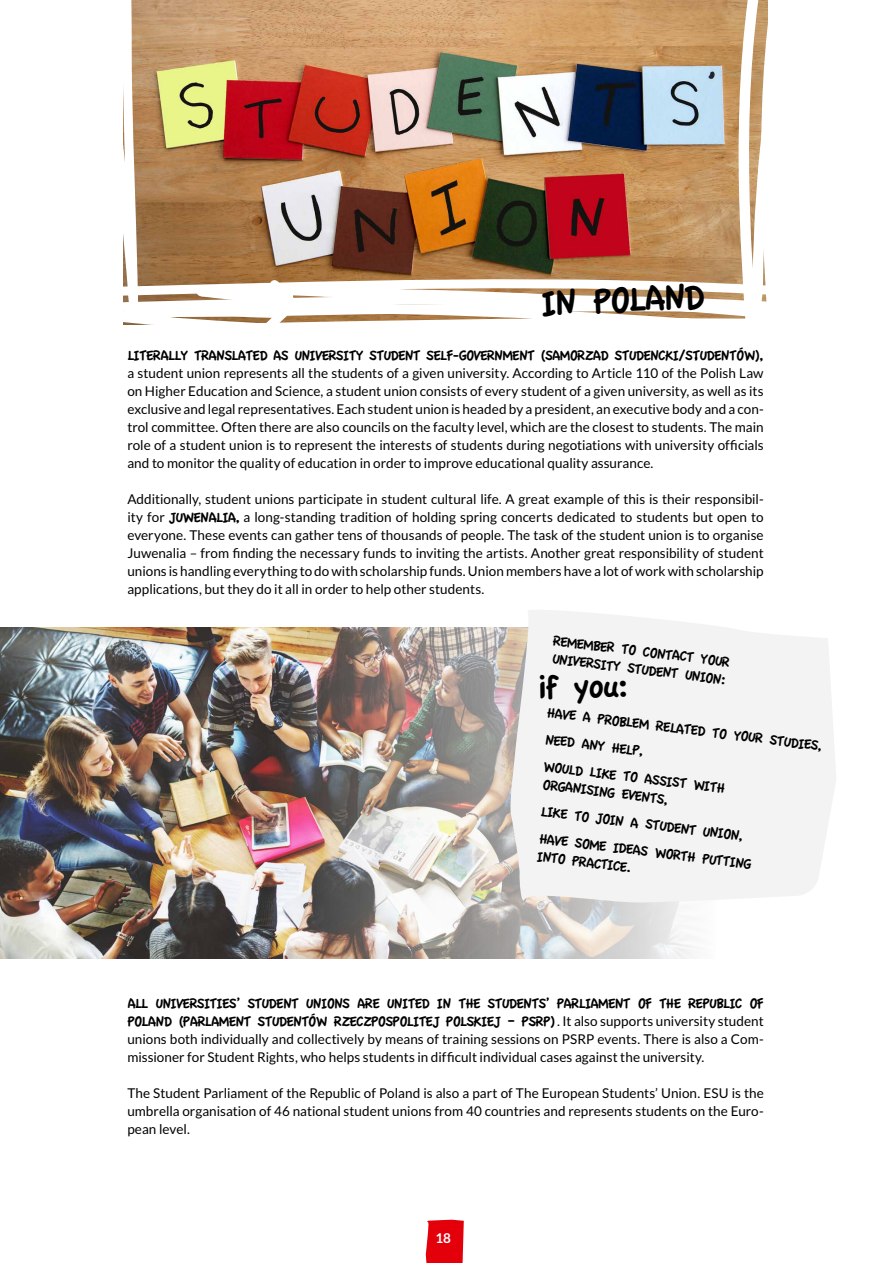
<style>
.page{position:relative;width:893px;height:1263px;background:#fff}
.page>*{position:absolute;margin:0;border:0;box-sizing:border-box;transform-origin:0 0}
.t1{font:37.5px "Apple Casual";color:#000}
.t2{font:33.45px "Apple Casual";color:#000}
.t3{font:15px/18px "Apple Casual";letter-spacing:-.05em;color:#000}
.t4{font:13.5px/18px "Lato";color:#000;text-align:justify}
.t5{font:700 13.5px "Lato";color:#fff}
.s1{font-family:"Apple Casual";font-size:15px}
.s2{font-family:"Lato";font-size:13.5px}
</style>
<div class="page">
<img style="left:0;top:627px;width:696px;height:331px">
<svg style="left:507px;top:610px;width:325px;height:295px;fill:#f3f3f4"></svg>
<img style="left:148px;top:0;width:586px;height:277px">
<svg style="left:734px;top:0;width:23px;height:798px"></svg>
<svg style="left:757px;top:0;width:79px;height:801px"></svg>
<svg style="left:123px;top:0;width:25px;height:277px"></svg>
<svg style="left:123px;top:277px;width:713px;height:16px"></svg>
<svg style="left:123px;top:293px;width:713px;height:84px"></svg>
<svg style="left:256px;top:272px;width:46px;height:67px"></svg>
<svg style="left:425px;top:1220px;width:39px;height:43px;background:#e5141e"></svg>
<p class="t1" style="left:540px;top:284px;width:166px;rotate:-3deg">IN POLAND</p>
<p class="t3" style="left:127px;top:347px;width:638px">LITERALLY TRANSLATED AS UNIVERSITY STUDENT SELF-GOVERNMENT (SAMORZAD STUDENCKI/STUDENTÓW),</p>
<p class="t4" style="left:127px;top:364px;width:638px">a student union represents all the students of a given university. According to Article 110 of the Polish Law on Higher Education and Science, a student union consists of every student of a given university, as well as its exclusive and legal representatives. Each student union is headed by a president, an executive body and a con&shy;trol committee. Often there are also councils on the faculty level, which are the closest to students. The main role of a student union is to represent the interests of students during negotiations with university officials and to monitor the quality of education in order to improve educational quality assurance.</p>
<p class="t4" style="left:127px;top:490px;width:638px">Additionally, student unions participate in student cultural life. A great example of this is their responsibil&shy;ity for <span class="s1">JUWENALIA,</span> a long-standing tradition of holding spring concerts dedicated to students but open to everyone. These events can gather tens of thousands of people. The task of the student union is to organise Juwenalia – from finding the necessary funds to inviting the artists. Another great responsibility of student unions is handling everything to do with scholarship funds. Union members have a lot of work with scholarship applications, but they do it all in order to help other students.</p>
<p class="t3" style="left:694px;top:346px;width:6px">,</p>
<p class="t3" style="left:554px;top:632px;width:180px;rotate:7deg">REMEMBER TO CONTACT YOUR</p>
<p class="t3" style="left:553px;top:650px;width:176px;rotate:7deg">UNIVERSITY STUDENT UNION:</p>
<p class="t3" style="left:548px;top:703px;width:279px;rotate:7deg">HAVE A PROBLEM RELATED TO YOUR STUDIES,</p>
<p class="t2" style="left:537px;top:670px;width:93px;rotate:-1deg">if you:</p>
<p class="t3" style="left:546px;top:730px;width:100px;rotate:7deg">NEED ANY HELP,</p>
<p class="t3" style="left:545px;top:757px;width:184px;rotate:7deg">WOULD LIKE TO ASSIST WITH<br>ORGANISING EVENTS,</p>
<p class="t3" style="left:542px;top:802px;width:205px;rotate:7deg">LIKE TO JOIN A STUDENT UNION,</p>
<p class="t3" style="left:540px;top:829px;width:215px;rotate:7deg">HAVE SOME IDEAS WORTH PUTTING<br>INTO PRACTICE.</p>
<p class="t3" style="left:127px;top:995px;width:638px">ALL UNIVERSITIES’ STUDENT UNIONS ARE UNITED IN THE STUDENTS’ PARLIAMENT OF THE REPUBLIC OF<br>POLAND (PARLAMENT STUDENTÓW RZECZPOSPOLITEJ POLSKIEJ – PSRP) <span class="s2">. It also supports university student</span></p>
<p class="t4" style="left:127px;top:1030px;width:638px">unions both individually and collectively by means of training sessions on PSRP events. There is also a Com&shy;missioner for Student Rights, who helps students in difficult individual cases against the university.</p>
<p class="t4" style="left:127px;top:1084px;width:638px">The Student Parliament of the Republic of Poland is also a part of The European Students’ Union. ESU is the umbrella organisation of 46 national student unions from 40 countries and represents students on the Euro&shy;pean level.</p>
<p class="t5" style="left:435px;top:1230px;width:17px">18</p>
</div>
